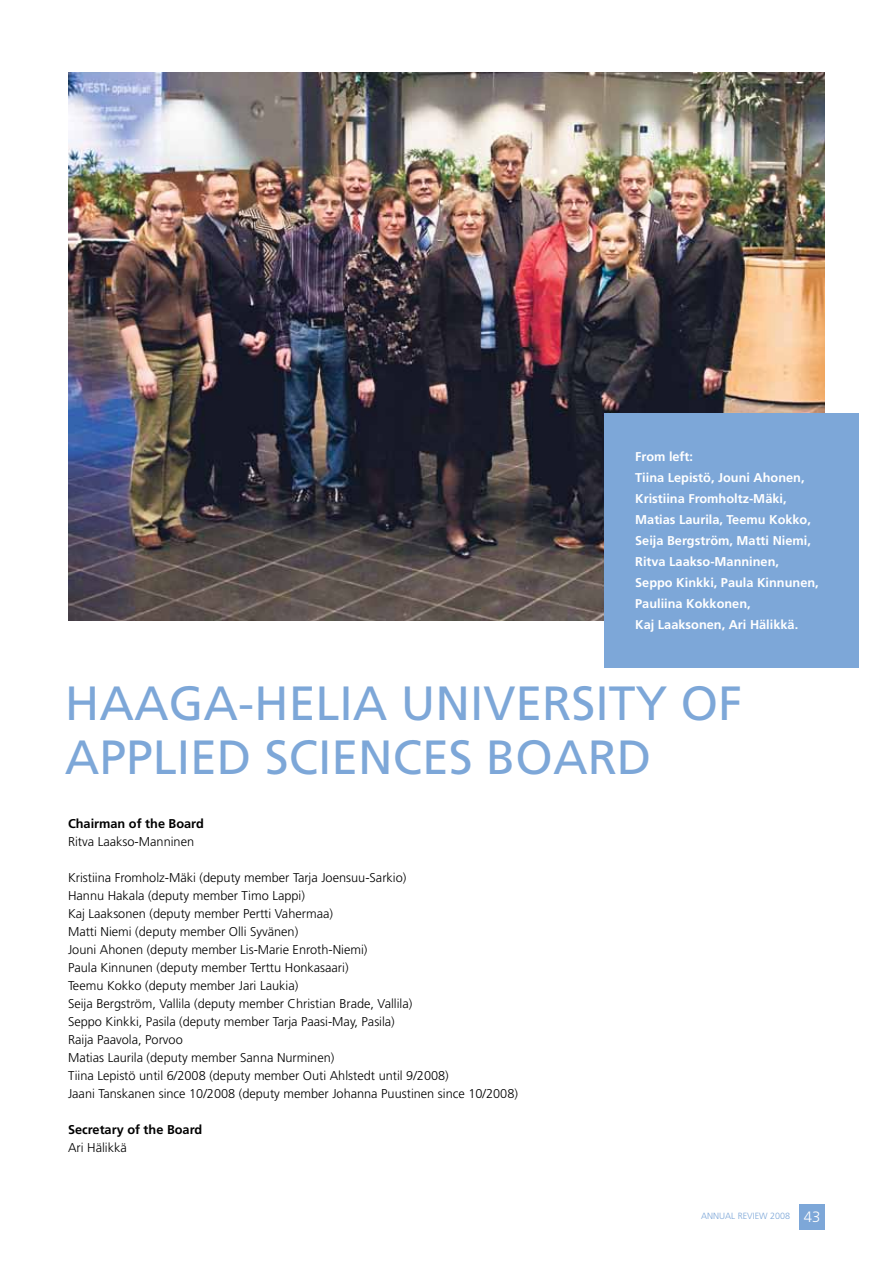
<style>
.page{position:relative;width:893px;height:1263px;background:#fff}
.page>*{position:absolute;margin:0;border:0;box-sizing:border-box;transform-origin:0 0}
.t1{font:48px/54px "Frutiger LT";color:#7da7d8}
.t2{font:300 12.75px/18px "Frutiger LT";color:#000}
.t3{font:700 12.75px/21px "Frutiger LT";color:#fff}
.t4{font:700 12.75px "Frutiger LT";color:#000}
.t5{font:300 9px "Frutiger LT";color:#7da7d8}
.s1{font-size:15px;color:#fff}
</style>
<div class="page">
<div style="left:799px;top:1204px;width:26px;height:25px;background:#7da7d8"></div>
<img style="left:68px;top:72px;width:757px;height:549px">
<div style="left:604px;top:413px;width:255px;height:255px;background:#7da7d8"></div>
<p class="t3" style="left:635px;top:447px;width:185px">From left:<br>Tiina Lepistö, Jouni Ahonen,<br>Kristiina Fromholtz-Mäki,<br>Matias Laurila, Teemu Kokko,<br>Seija Bergström, Matti Niemi,<br>Ritva Laakso-Manninen,<br>Seppo Kinkki, Paula Kinnunen,<br>Pauliina Kokkonen,<br>Kaj Laaksonen, Ari Hälikkä.</p>
<h1 class="t1" style="left:65px;top:676px;width:679px">HAAGA-HELIA UNIVERSITY OF<br>APPLIED SCIENCES BOARD</h1>
<p class="t4" style="left:68px;top:816px;width:137px">Chairman of the Board</p>
<p class="t2" style="left:68px;top:833px;width:128px">Ritva Laakso-Manninen</p>
<p class="t2" style="left:68px;top:869px;width:451px">Kristiina Fromholz-Mäki (deputy member Tarja Joensuu-Sarkio)<br>Hannu Hakala (deputy member Timo Lappi)<br>Kaj Laaksonen (deputy member Pertti Vahermaa)<br>Matti Niemi (deputy member Olli Syvänen)<br>Jouni Ahonen (deputy member Lis-Marie Enroth-Niemi)<br>Paula Kinnunen (deputy member Terttu Honkasaari)<br>Teemu Kokko (deputy member Jari Laukia)<br>Seija Bergström, Vallila (deputy member Christian Brade, Vallila)<br>Seppo Kinkki, Pasila (deputy member Tarja Paasi-May, Pasila)<br>Raija Paavola, Porvoo<br>Matias Laurila (deputy member Sanna Nurminen)<br>Tiina Lepistö until 6/2008 (deputy member Outi Ahlstedt until 9/2008)<br>Jaani Tanskanen since 10/2008 (deputy member Johanna Puustinen since 10/2008)</p>
<p class="t4" style="left:68px;top:1122px;width:136px">Secretary of the Board</p>
<p class="t2" style="left:68px;top:1139px;width:60px">Ari Hälikkä</p>
<p class="t5" style="left:701px;top:1211px;width:121px">ANNUAL REVIEW 2008 <span class="s1">43</span></p>
</div>
